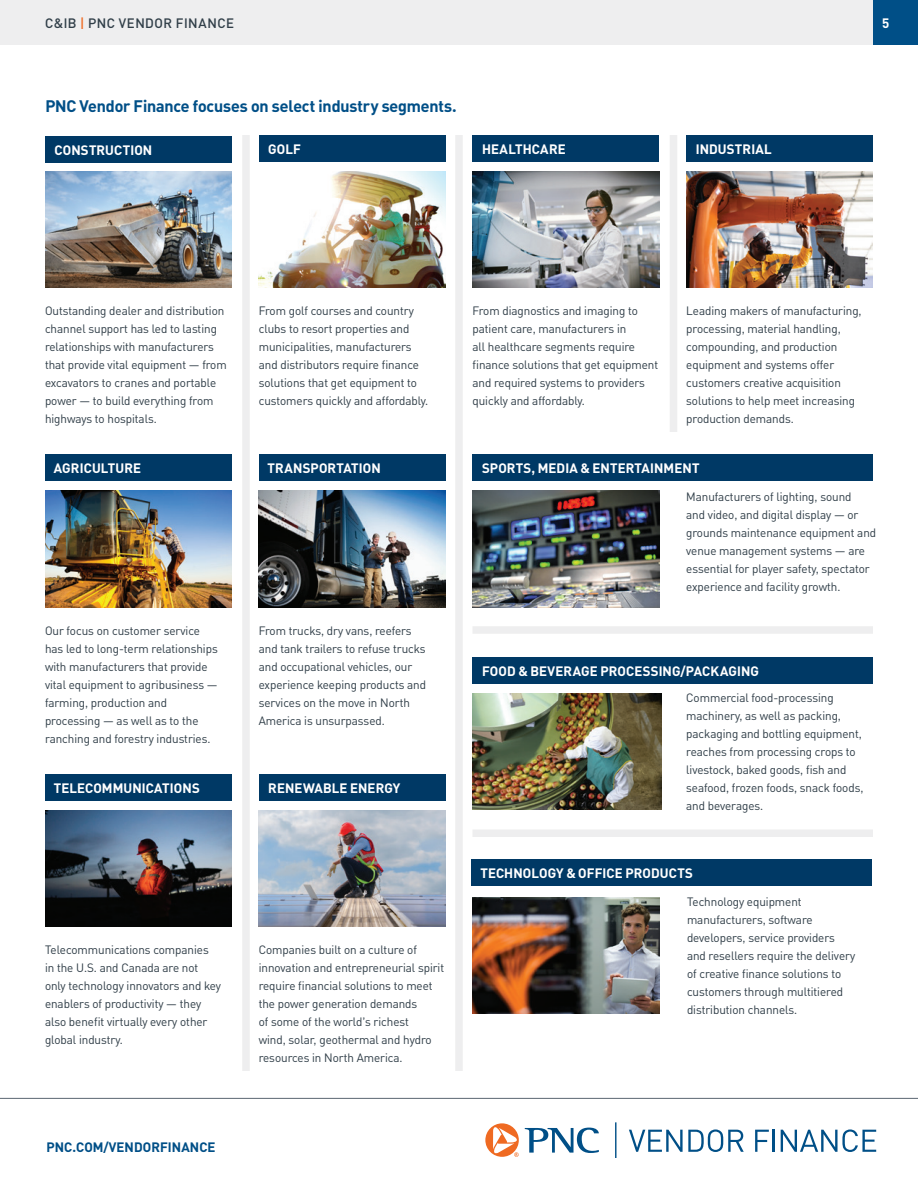
<style>
.page{position:relative;width:918px;height:1188px;background:#fff}
.page>*{position:absolute;margin:0;border:0;box-sizing:border-box;transform-origin:0 0}
.t1{font:700 16.5px "PNC Brand";letter-spacing:-.005em;color:#004f87}
.t2{font:700 13.5px "PNC Brand";letter-spacing:.01em;color:#fff}
.t3{font:500 13.5px "PNC Brand";letter-spacing:.04em;color:#303e48}
.t4{font:700 13.5px "PNC Brand";letter-spacing:.01em;color:#004f87}
.t5{font:12px/18px "PNC Brand";color:#303e48}
.s1{color:#ef6a22}
</style>
<div class="page">
<div style="left:0;top:0;width:873px;height:45px;background:#eeeeef"></div>
<div style="left:873px;top:0;width:45px;height:45px;background:#004f87"></div>
<hr style="left:0;top:1098px;width:918px;height:1px;background:#5a6671">
<svg style="left:629px;top:1129px;width:115px;height:23px"></svg>
<svg style="left:755px;top:1130px;width:14px;height:22px"></svg>
<hr style="left:773px;top:1130px;width:2px;height:22px;background:#004f87">
<svg style="left:781px;top:1129px;width:95px;height:23px"></svg>
<svg style="left:485px;top:1123px;width:34px;height:34px"></svg>
<svg style="left:525px;top:1128px;width:74px;height:25px"></svg>
<hr style="left:615px;top:1122px;width:1px;height:36px;background:#004f87">
<div style="left:45px;top:136px;width:187px;height:27px;background:#003965"></div>
<img style="left:45px;top:171px;width:187px;height:117px">
<div style="left:686px;top:135px;width:187px;height:27px;background:#003965"></div>
<img style="left:686px;top:171px;width:187px;height:117px">
<div style="left:45px;top:454px;width:187px;height:28px;background:#003965"></div>
<img style="left:45px;top:490px;width:187px;height:117px">
<div style="left:259px;top:454px;width:187px;height:28px;background:#003965"></div>
<img style="left:259px;top:490px;width:187px;height:118px">
<div style="left:472px;top:860px;width:400px;height:26px;background:#003965"></div>
<img style="left:472px;top:897px;width:187px;height:117px">
<div style="left:473px;top:135px;width:186px;height:27px;background:#003965"></div>
<img style="left:472px;top:171px;width:187px;height:117px">
<div style="left:473px;top:454px;width:400px;height:28px;background:#003965"></div>
<img style="left:472px;top:490px;width:187px;height:118px">
<div style="left:259px;top:774px;width:187px;height:27px;background:#003965"></div>
<img style="left:259px;top:810px;width:187px;height:117px">
<div style="left:45px;top:774px;width:187px;height:27px;background:#003965"></div>
<img style="left:45px;top:810px;width:187px;height:117px">
<div style="left:473px;top:657px;width:400px;height:27px;background:#003965"></div>
<img style="left:472px;top:693px;width:190px;height:117px">
<div style="left:259px;top:135px;width:187px;height:27px;background:#003965"></div>
<img style="left:259px;top:171px;width:187px;height:117px">
<div style="left:242px;top:135px;width:8px;height:936px;background:#eeeeef"></div>
<div style="left:455px;top:135px;width:8px;height:936px;background:#eeeeef"></div>
<div style="left:670px;top:135px;width:7px;height:297px;background:#eeeeef"></div>
<div style="left:472px;top:626px;width:401px;height:8px;background:#eeeeef"></div>
<div style="left:472px;top:830px;width:401px;height:7px;background:#eeeeef"></div>
<p class="t3" style="left:45px;top:14px;width:191px">C&amp;IB <span class="s1">|</span> PNC VENDOR FINANCE</p>
<p class="t2" style="left:882px;top:14px;width:9px">5</p>
<h3 class="t1" style="left:45px;top:95px;width:413px">PNC Vendor Finance focuses on select industry segments.</h3>
<h4 class="t2" style="left:54px;top:141px;width:99px">CONSTRUCTION</h4>
<h4 class="t2" style="left:268px;top:140px;width:34px">GOLF</h4>
<h4 class="t2" style="left:482px;top:140px;width:85px">HEALTHCARE</h4>
<h4 class="t2" style="left:696px;top:140px;width:77px">INDUSTRIAL</h4>
<p class="t5" style="left:45px;top:302px;width:183px">Outstanding dealer and distribution channel support has led to lasting relationships with manufacturers that provide vital equipment — from excavators to cranes and portable power — to build everything from highways to hospitals.</p>
<p class="t5" style="left:259px;top:302px;width:171px">From golf courses and country clubs to resort properties and municipalities, manufacturers and distributors require finance solutions that get equipment to customers quickly and affordably.</p>
<p class="t5" style="left:472px;top:302px;width:187px">From diagnostics and imaging to patient care, manufacturers in<br>all healthcare segments require finance solutions that get equipment and required systems to providers quickly and affordably.</p>
<p class="t5" style="left:686px;top:302px;width:177px">Leading makers of manufacturing, processing, material handling, compounding, and production equipment and systems offer customers creative acquisition solutions to help meet increasing production demands.</p>
<h4 class="t2" style="left:54px;top:459px;width:89px">AGRICULTURE</h4>
<h4 class="t2" style="left:267px;top:459px;width:115px">TRANSPORTATION</h4>
<h4 class="t2" style="left:482px;top:459px;width:219px">SPORTS, MEDIA &amp; ENTERTAINMENT</h4>
<p class="t5" style="left:686px;top:487px;width:191px">Manufacturers of lighting, sound<br>and video, and digital display — or grounds maintenance equipment and venue management systems — are essential for player safety, spectator experience and facility growth.</p>
<p class="t5" style="left:45px;top:621px;width:174px">Our focus on customer service has led to long-term relationships with manufacturers that provide vital equipment to agribusiness — farming, production and processing — as well as to the ranching and forestry industries.</p>
<h4 class="t2" style="left:54px;top:779px;width:148px">TELECOMMUNICATIONS</h4>
<p class="t5" style="left:259px;top:621px;width:169px">From trucks, dry vans, reefers and tank trailers to refuse trucks and occupational vehicles, our experience keeping products and services on the move in North<br>America is unsurpassed.</p>
<h4 class="t2" style="left:268px;top:779px;width:133px">RENEWABLE ENERGY</h4>
<h4 class="t2" style="left:482px;top:662px;width:279px">FOOD &amp; BEVERAGE PROCESSING/PACKAGING</h4>
<p class="t5" style="left:686px;top:689px;width:179px">Commercial food-processing machinery, as well as packing, packaging and bottling equipment, reaches from processing crops to livestock, baked goods, fish and seafood, frozen foods, snack foods, and beverages.</p>
<p class="t5" style="left:45px;top:941px;width:177px">Telecommunications companies in the U.S. and Canada are not only technology innovators and key enablers of productivity — they also benefit virtually every other global industry.</p>
<p class="t5" style="left:259px;top:941px;width:187px">Companies built on a culture of innovation and entrepreneurial spirit require financial solutions to meet the power generation demands<br>of some of the world’s richest<br>wind, solar, geothermal and hydro resources in North America.</p>
<h4 class="t2" style="left:480px;top:864px;width:214px">TECHNOLOGY &amp; OFFICE PRODUCTS</h4>
<p class="t5" style="left:687px;top:893px;width:170px">Technology equipment manufacturers, software developers, service providers and resellers require the delivery of creative finance solutions to customers through multitiered distribution channels.</p>
<p class="t4" style="left:46px;top:1138px;width:171px">PNC.COM/VENDORFINANCE</p>
</div>
